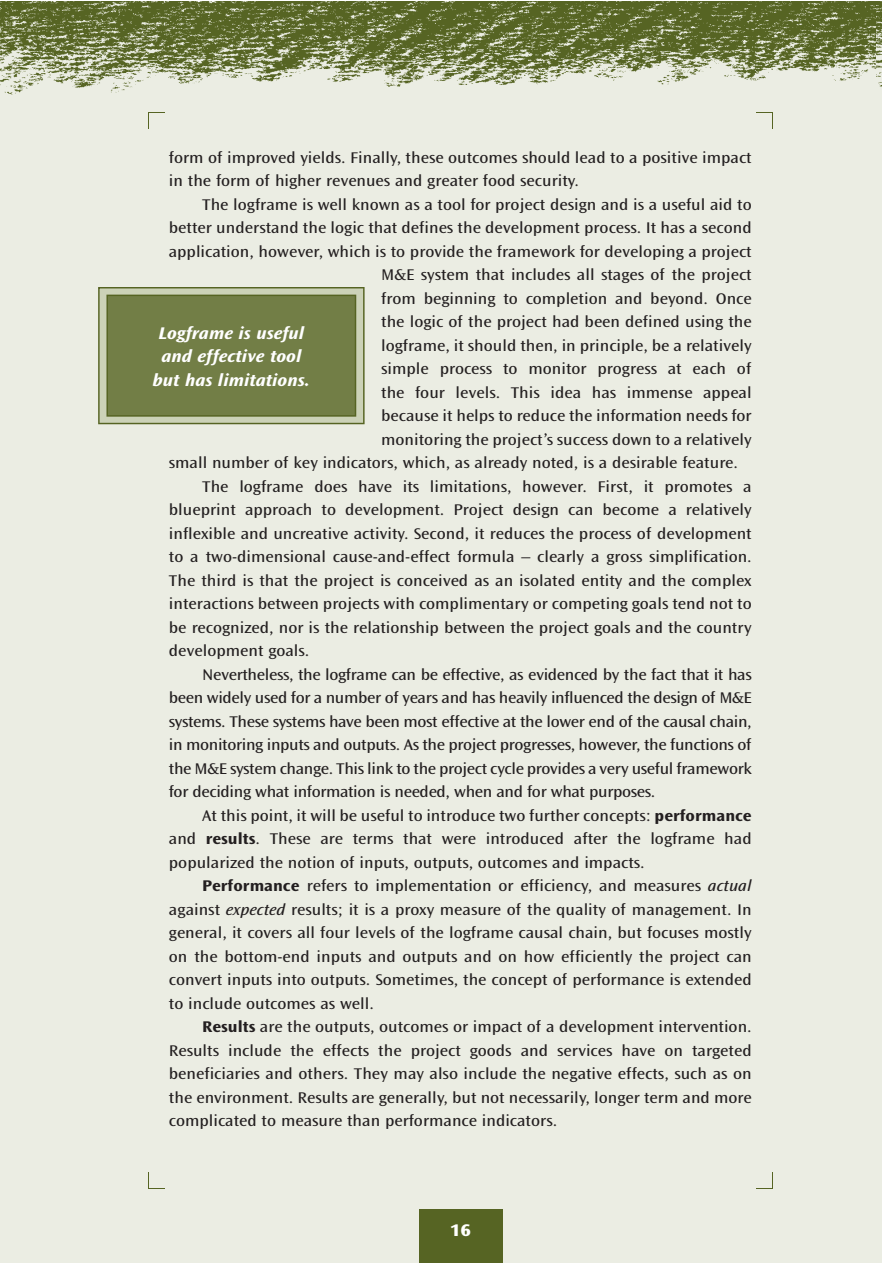
<style>
.page{position:relative;width:882px;height:1263px;background:#fff}
.page>*{position:absolute;margin:0;border:0;box-sizing:border-box;transform-origin:0 0}
.t1{font:italic 700 17.55px/23.5px "Ocean Sans Std";color:#fff;text-align:center;scale:1.1 1}
.t2{font:800 17.55px "Ocean Sans Std";color:#fff;scale:1.1 1}
.t3{font:16.2px/23.5px "Ocean Sans Std";color:#231f20;scale:1.1 1}
.t4{font:16.2px "Ocean Sans Std";letter-spacing:-.02em;color:#231f20;scale:1.1 1}
.s1{font-weight:700}
.s2{font-style:italic}
</style>
<div class="page">
<div style="left:0;top:2px;width:876px;height:1261px;background:#ebede3"></div>
<svg style="left:148px;top:112px;width:17px;height:17px"></svg>
<svg style="left:756px;top:112px;width:17px;height:17px"></svg>
<svg style="left:756px;top:1172px;width:17px;height:17px"></svg>
<svg style="left:148px;top:1172px;width:17px;height:17px"></svg>
<img style="left:0;top:2px;width:876px;height:93px">
<div style="left:419px;top:1209px;width:83px;height:54px;background:#566423"></div>
<div style="left:876px;top:2px;width:6px;height:1261px;background:#ebede3"></div>
<svg style="left:876px;top:2px;width:6px;height:85px"></svg>
<svg style="left:98px;top:287px;width:266px;height:137px;background:#7c8753"></svg>
<p class="t3" style="left:169px;top:146px;width:531px">form of improved yields. Finally, these outcomes should lead to a positive impact in the form of higher revenues and greater food security.</p>
<p class="t3" style="left:202px;top:193px;width:501px">The logframe is well known as a tool for project design and is a useful aid to</p>
<p class="t3" style="left:169px;top:217px;width:531px">better understand the logic that defines the development process. It has a second</p>
<p class="t3" style="left:169px;top:240px;width:531px">application, however, which is to provide the framework for developing a project</p>
<p class="t3" style="left:381px;top:264px;width:338px">M&amp;E system that includes all stages of the project</p>
<p class="t3" style="left:381px;top:287px;width:338px">from beginning to completion and beyond. Once</p>
<p class="t3" style="left:381px;top:311px;width:338px">the logic of the project had been defined using the</p>
<p class="t3" style="left:381px;top:334px;width:338px">logframe, it should then, in principle, be a relatively</p>
<p class="t3" style="left:381px;top:358px;width:338px">simple process to monitor progress at each of</p>
<p class="t3" style="left:381px;top:381px;width:338px">the four levels. This idea has immense appeal</p>
<p class="t3" style="left:381px;top:405px;width:338px">because it helps to reduce the information needs for</p>
<p class="t3" style="left:381px;top:428px;width:338px">monitoring the project’s success down to a relatively</p>
<p class="t3" style="left:169px;top:452px;width:519px">small number of key indicators, which, as already noted, is a desirable feature.</p>
<p class="t3" style="left:202px;top:475px;width:501px">The logframe does have its limitations, however. First, it promotes a</p>
<p class="t3" style="left:169px;top:499px;width:531px">blueprint approach to development. Project design can become a relatively</p>
<p class="t3" style="left:169px;top:522px;width:531px">inflexible and uncreative activity. Second, it reduces the process of development</p>
<p class="t3" style="left:169px;top:546px;width:531px">to a two-dimensional cause-and-effect formula – clearly a gross simplification.</p>
<p class="t3" style="left:169px;top:569px;width:531px">The third is that the project is conceived as an isolated entity and the complex</p>
<p class="t3" style="left:169px;top:593px;width:531px">interactions between projects with complimentary or competing goals tend not to</p>
<p class="t3" style="left:169px;top:616px;width:531px">be recognized, nor is the relationship between the project goals and the country</p>
<p class="t3" style="left:169px;top:640px;width:129px">development goals.</p>
<p class="t4" style="left:202px;top:667px;width:501px">Nevertheless, the logframe can be effective, as evidenced by the fact that it has</p>
<p class="t4" style="left:169px;top:690px;width:531px">been widely used for a number of years and has heavily influenced the design of M&amp;E</p>
<p class="t4" style="left:169px;top:714px;width:531px">systems. These systems have been most effective at the lower end of the causal chain,</p>
<p class="t4" style="left:169px;top:737px;width:531px">in monitoring inputs and outputs. As the project progresses, however, the functions of</p>
<p class="t4" style="left:169px;top:761px;width:531px">the M&amp;E system change. This link to the project cycle provides a very useful framework</p>
<p class="t4" style="left:169px;top:784px;width:443px">for deciding what information is needed, when and for what purposes.</p>
<p class="t3" style="left:202px;top:804px;width:501px">At this point, it will be useful to introduce two further concepts: <span class="s1">performance</span></p>
<p class="t3" style="left:169px;top:827px;width:531px">and <span class="s1">results</span>. These are terms that were introduced after the logframe had</p>
<p class="t3" style="left:169px;top:851px;width:434px">popularized the notion of inputs, outputs, outcomes and impacts.</p>
<p class="t3" style="left:202px;top:874px;width:501px"><span class="s1">Performance</span> refers to implementation or efficiency, and measures <span class="s2">actual</span></p>
<p class="t3" style="left:169px;top:898px;width:531px">against <span class="s2">expected</span> results; it is a proxy measure of the quality of management. In</p>
<p class="t3" style="left:169px;top:921px;width:531px">general, it covers all four levels of the logframe causal chain, but focuses mostly</p>
<p class="t3" style="left:169px;top:945px;width:531px">on the bottom-end inputs and outputs and on how efficiently the project can</p>
<p class="t3" style="left:169px;top:968px;width:531px">convert inputs into outputs. Sometimes, the concept of performance is extended</p>
<p class="t3" style="left:169px;top:992px;width:188px">to include outcomes as well.</p>
<p class="t3" style="left:202px;top:1015px;width:501px"><span class="s1">Results</span> are the outputs, outcomes or impact of a development intervention.</p>
<p class="t3" style="left:169px;top:1039px;width:531px">Results include the effects the project goods and services have on targeted</p>
<p class="t3" style="left:169px;top:1062px;width:531px">beneficiaries and others. They may also include the negative effects, such as on</p>
<p class="t3" style="left:169px;top:1086px;width:531px">the environment. Results are generally, but not necessarily, longer term and more</p>
<p class="t3" style="left:169px;top:1109px;width:354px">complicated to measure than performance indicators.</p>
<p class="t1" style="left:152px;top:322px;width:145px">Logframe is useful and effective tool but has limitations.</p>
<p class="t2" style="left:450px;top:1220px;width:20px">16</p>
</div>
